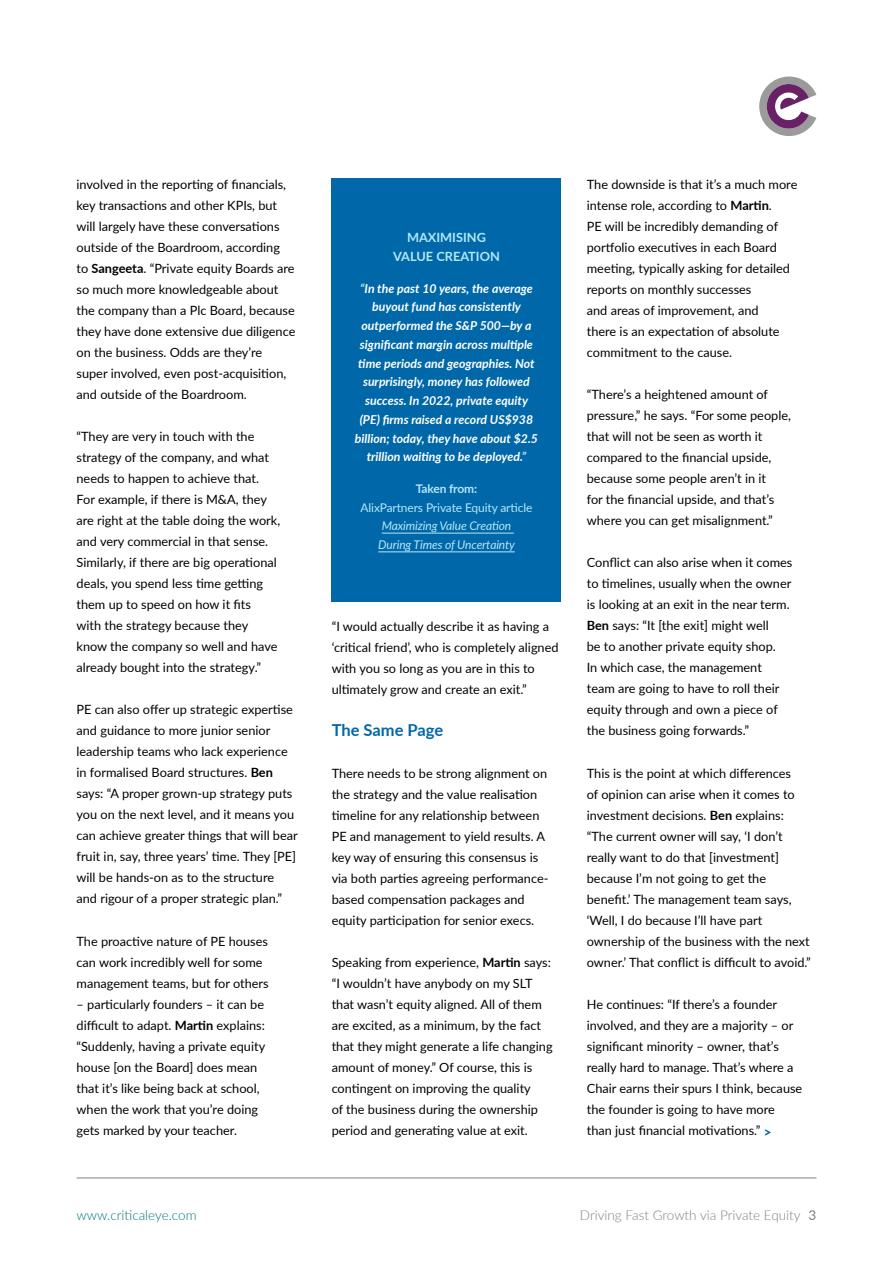
<style>
.page{position:relative;width:893px;height:1263px;background:#fff}
.page>*{position:absolute;margin:0;border:0;box-sizing:border-box;transform-origin:0 0}
.t1{font:700 16.5px "Lato";letter-spacing:-.005em;color:#0068a9}
.t2{font:300 13.5px "Lato";color:#807f83}
.t3{font:300 13.5px "Lato";color:#077}
.t4{font:12.75px/21px "Lato";color:#000}
.t5{font:700 12.75px/19.5px "Lato";color:#b3e7fa;text-align:center}
.t6{font:italic 700 12.3px/18.8px "Lato";color:#fff;text-align:center}
.t7{font:italic 12px/18.8px "Lato";letter-spacing:-.01em;color:#b3e7fa}
.t8{font:12px "Lato";letter-spacing:-.01em;color:#b3e7fa}
.t9{font:700 12px "Lato";letter-spacing:-.01em;color:#b3e7fa}
.s1{font-weight:700}
.s2{color:#b3e7fa}
.s3{font-weight:800;font-size:13.5px;color:#0068a9}
.s4{font-weight:400}
</style>
<div class="page">
<div style="left:332px;top:179px;width:229px;height:423px;background:#0068a9"></div>
<hr style="left:382px;top:533px;width:132px;height:1px;background:#b3e7fa">
<hr style="left:378px;top:552px;width:137px;height:1px;background:#b3e7fa">
<hr style="left:77px;top:1177px;width:739px;height:1px;background:#807f83">
<svg style="left:759px;top:77px;width:57px;height:59px"></svg>
<p class="t4" style="left:77px;top:173px;width:220px">involved in the reporting of financials, key transactions and other KPIs, but will largely have these conversations outside of the Boardroom, according<br>to <span class="s1">Sangeeta</span>. “Private equity Boards are so much more knowledgeable about the company than a Plc Board, because they have done extensive due diligence on the business. Odds are they’re super involved, even post-acquisition, and outside of the Boardroom.</p>
<p class="t4" style="left:77px;top:425px;width:205px">“They are very in touch with the strategy of the company, and what needs to happen to achieve that.<br>For example, if there is M&amp;A, they are right at the table doing the work, and very commercial in that sense.<br>Similarly, if there are big operational deals, you spend less time getting them up to speed on how it fits<br>with the strategy because they know the company so well and have already bought into the strategy.”</p>
<p class="t4" style="left:77px;top:699px;width:223px">PE can also offer up strategic expertise and guidance to more junior senior leadership teams who lack experience in formalised Board structures. <span class="s1">Ben </span>says: “A proper grown-up strategy puts you on the next level, and it means you can achieve greater things that will bear fruit in, say, three years’ time. They [PE] will be hands-on as to the structure and rigour of a proper strategic plan.”</p>
<p class="t4" style="left:77px;top:930px;width:194px">The proactive nature of PE houses can work incredibly well for some management teams, but for others</p>
<p class="t4" style="left:77px;top:993px;width:190px">– particularly founders – it can be difficult to adapt. <span class="s1">Martin</span> explains: “Suddenly, having a private equity house [on the Board] does mean that it’s like being back at school, when the work that you’re doing gets marked by your teacher.</p>
<p class="t5" style="left:393px;top:227px;width:108px">MAXIMISING<br>VALUE CREATION</p>
<p class="t6" style="left:355px;top:278px;width:185px"><span class="s2">“</span>In the past 10 years, the average buyout fund has consistently outperformed the S&amp;P 500—by a significant margin across multiple time periods and geographies. Not surprisingly, money has followed success. In 2022, private equity (PE) firms raised a record US$938 billion; today, they have about $2.5 trillion waiting to be deployed.<span class="s2">”</span></p>
<p class="t9" style="left:416px;top:480px;width:63px">Taken from:</p>
<p class="t8" style="left:361px;top:499px;width:173px">AlixPartners Private Equity article</p>
<p class="t7" style="left:378px;top:516px;width:138px">Maximizing Value Creation<br>During Times of Uncertainty</p>
<p class="t4" style="left:332px;top:615px;width:228px">“I would actually describe it as having a ‘critical friend’, who is completely aligned with you so long as you are in this to ultimately grow and create an exit.”</p>
<p class="t1" style="left:332px;top:718px;width:113px">The Same Page</p>
<p class="t4" style="left:332px;top:762px;width:218px">There needs to be strong alignment on the strategy and the value realisation timeline for any relationship between PE and management to yield results. A key way of ensuring this consensus is via both parties agreeing performance&shy;based compensation packages and equity participation for senior execs.</p>
<p class="t4" style="left:332px;top:952px;width:222px">Speaking from experience, <span class="s1">Martin</span> says: “I wouldn’t have anybody on my SLT that wasn’t equity aligned. All of them are excited, as a minimum, by the fact that they might generate a life changing amount of money.” Of course, this is contingent on improving the quality<br>of the business during the ownership period and generating value at exit.</p>
<p class="t4" style="left:587px;top:173px;width:212px">The downside is that it’s a much more intense role, according to <span class="s1">Martin</span>.<br>PE will be incredibly demanding of portfolio executives in each Board meeting, typically asking for detailed reports on monthly successes<br>and areas of improvement, and<br>there is an expectation of absolute commitment to the cause.</p>
<p class="t4" style="left:587px;top:383px;width:206px">“There’s a heightened amount of pressure,” he says. “For some people, that will not be seen as worth it compared to the financial upside, because some people aren’t in it<br>for the financial upside, and that’s where you can get misalignment.”</p>
<p class="t4" style="left:587px;top:552px;width:207px">Conflict can also arise when it comes to timelines, usually when the owner is looking at an exit in the near term.<br><span class="s1">Ben</span> says: “It [the exit] might well<br>be to another private equity shop.<br>In which case, the management team are going to have to roll their equity through and own a piece of the business going forwards.”</p>
<p class="t4" style="left:587px;top:762px;width:226px">This is the point at which differences<br>of opinion can arise when it comes to investment decisions. <span class="s1">Ben</span> explains: “The current owner will say, ‘I don’t really want to do that [investment] because I’m not going to get the benefit.’ The management team says, ‘Well, I do because I’ll have part ownership of the business with the next owner.’ That conflict is difficult to avoid.”</p>
<p class="t4" style="left:587px;top:993px;width:217px">He continues: “If there’s a founder involved, and they are a majority – or significant minority – owner, that’s really hard to manage. That’s where a Chair earns their spurs I think, because the founder is going to have more than just financial motivations.” <span class="s3">&gt;</span></p>
<p class="t3" style="left:77px;top:1206px;width:122px">www.criticaleye.com</p>
<p class="t2" style="left:580px;top:1206px;width:238px">Driving Fast Growth via Private Equity <span class="s4">3</span></p>
</div>
